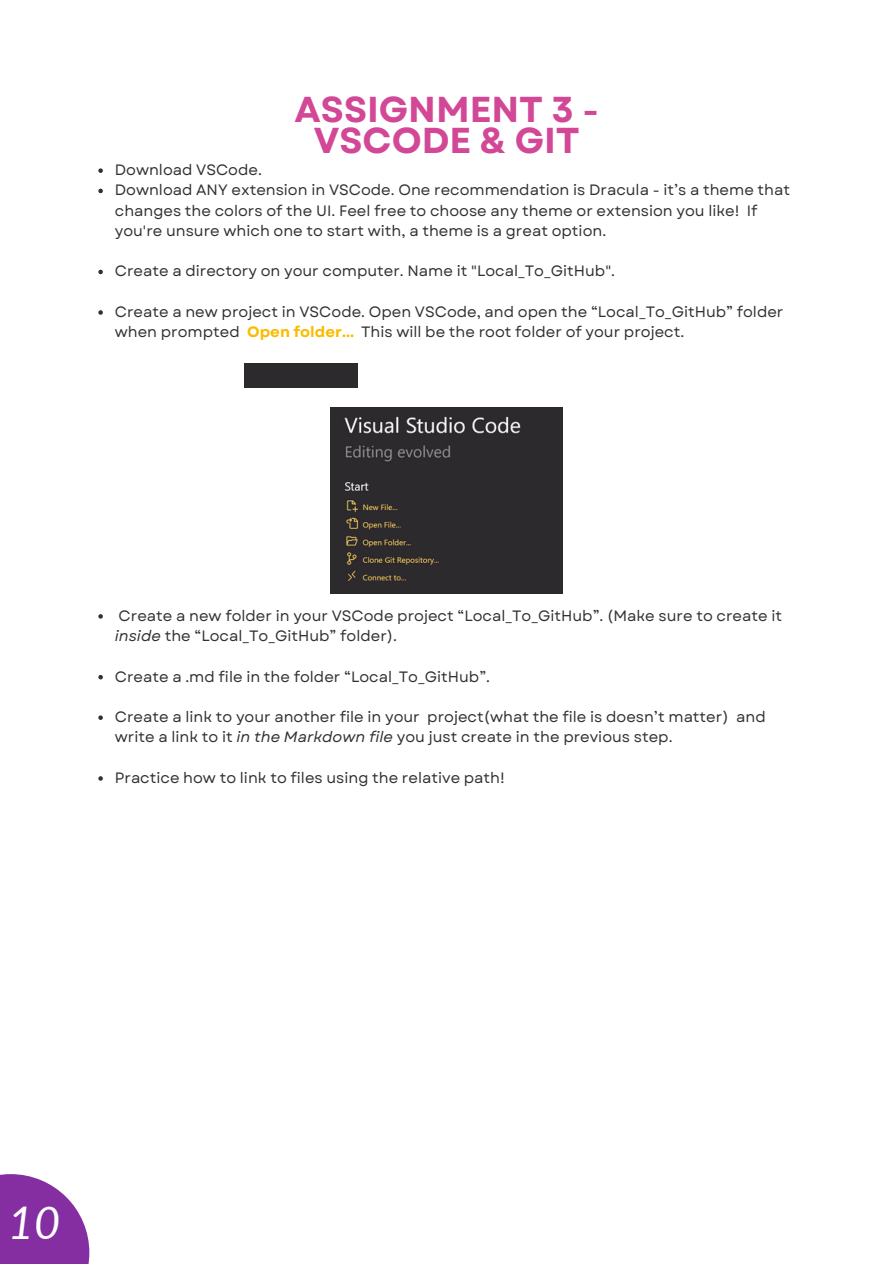
<style>
.page{position:relative;width:894px;height:1264px;background:#fff}
.page>*{position:absolute;margin:0;border:0;box-sizing:border-box;transform-origin:0 0}
.t1{font:italic 45px "Lato";color:#fff}
.t2{font:700 36px/31.5px "Garet";color:#d24896;text-align:center}
.t3{font:15px/20.2px "Garet";color:#323131}
.s1{font-weight:700;color:#fabc00}
.s2{font-style:italic}
</style>
<div class="page">
<div style="left:244px;top:363px;width:113px;height:25px;background:#2d2a2e"></div>
<svg style="left:98px;top:168px;width:5px;height:5px"></svg>
<svg style="left:98px;top:189px;width:5px;height:4px"></svg>
<svg style="left:98px;top:270px;width:5px;height:4px"></svg>
<svg style="left:98px;top:310px;width:5px;height:5px"></svg>
<svg style="left:98px;top:614px;width:5px;height:4px"></svg>
<svg style="left:98px;top:675px;width:5px;height:4px"></svg>
<svg style="left:98px;top:715px;width:5px;height:5px"></svg>
<svg style="left:98px;top:776px;width:5px;height:4px"></svg>
<img style="left:331px;top:407px;width:231px;height:186px">
<svg style="left:0;top:1174px;width:89px;height:89px;fill:#842ea2"></svg>
<p class="t2" style="left:294px;top:94px;width:306px">ASSIGNMENT 3 -<br>VSCODE &amp; GIT</p>
<p class="t3" style="left:115px;top:160px;width:148px">Download VSCode.</p>
<p class="t3" style="left:115px;top:180px;width:676px">Download ANY extension in VSCode. One recommendation is Dracula - it’s a theme that changes the colors of the UI. Feel free to choose any theme or extension you like! If you're unsure which one to start with, a theme is a great option.</p>
<p class="t3" style="left:115px;top:261px;width:501px">Create a directory on your computer. Name it "Local_To_GitHub".</p>
<p class="t3" style="left:115px;top:302px;width:670px">Create a new project in VSCode. Open VSCode, and open the “Local_To_GitHub” folder when prompted <span class="s1">Open folder...</span> This will be the root folder of your project.</p>
<p class="t3" style="left:115px;top:605px;width:668px">Create a new folder in your VSCode project “Local_To_GitHub”. (Make sure to create it <span class="s2">inside</span> the “Local_To_GitHub” folder).</p>
<p class="t3" style="left:115px;top:666px;width:376px">Create a .md file in the folder “Local_To_GitHub”.</p>
<p class="t3" style="left:115px;top:707px;width:652px">Create a link to your another file in your project(what the file is doesn’t matter) and write a link to it <span class="s2">in the Markdown file</span> you just create in the previous step.</p>
<p class="t3" style="left:115px;top:767px;width:391px">Practice how to link to files using the relative path!</p>
<p class="t1" style="left:8px;top:1194px;width:54px">10</p>
</div>
